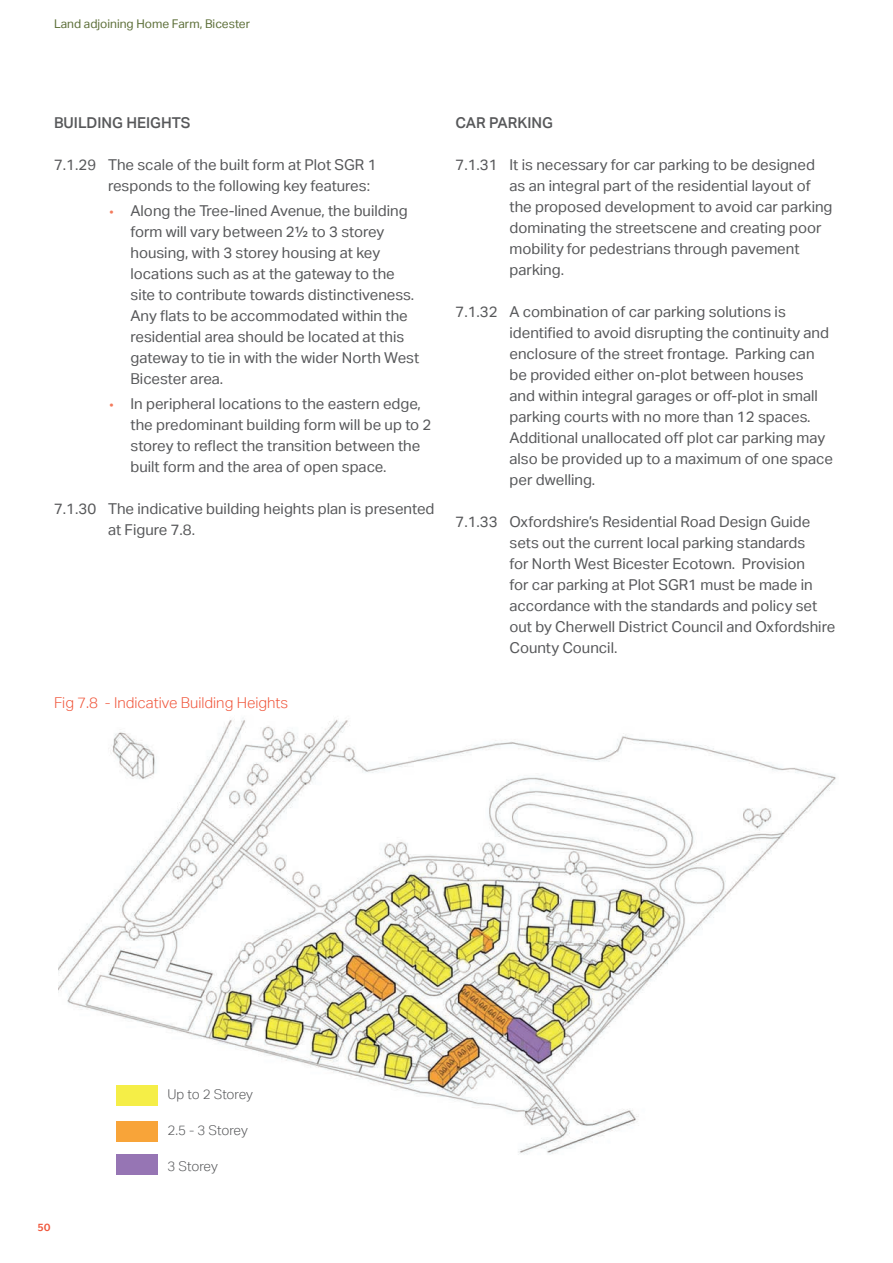
<style>
.page{position:relative;width:893px;height:1263px;background:#fff}
.page>*{position:absolute;margin:0;border:0;box-sizing:border-box;transform-origin:0 0}
.t1{font:15px/21px "Aktiv Grotesk";color:#57585a}
.t2{font:300 15px "Aktiv Grotesk";color:#f0563b}
.t3{font:500 15px "Aktiv Grotesk";color:#57585a}
.t4{font:300 13.5px "Aktiv Grotesk";color:#57585a}
.t5{font:12px "Aktiv Grotesk";color:#5d6f39}
.t6{font:700 12px "Mr Eaves XL San OT";color:#f0563b}
.s1{font-family:"Myriad Pro";color:#f37a5c}
</style>
<div class="page">
<img style="left:58px;top:718px;width:778px;height:437px">
<div style="left:116px;top:1085px;width:42px;height:20px;background:#f5ee47"></div>
<div style="left:116px;top:1121px;width:42px;height:20px;background:#f8a439"></div>
<div style="left:116px;top:1154px;width:42px;height:21px;background:#9675b4"></div>
<p class="t5" style="left:54px;top:17px;width:198px">Land adjoining Home Farm, Bicester</p>
<p class="t3" style="left:54px;top:113px;width:138px">BUILDING HEIGHTS</p>
<p class="t1" style="left:108px;top:154px;width:270px;text-indent:-54px">7.1.29 The scale of the built form at Plot SGR 1 responds to the following key features:</p>
<p class="t1" style="left:130px;top:200px;width:290px;text-indent:-21px"><span class="s1">•</span> Along the Tree-lined Avenue, the building form will vary between 2½ to 3 storey housing, with 3 storey housing at key locations such as at the gateway to the site to contribute towards distinctiveness.<br>Any flats to be accommodated within the residential area should be located at this gateway to tie in with the wider North West Bicester area.</p>
<p class="t1" style="left:130px;top:393px;width:302px;text-indent:-21px"><span class="s1">•</span> In peripheral locations to the eastern edge, the predominant building form will be up to 2 storey to reflect the transition between the built form and the area of open space.</p>
<p class="t1" style="left:108px;top:498px;width:328px;text-indent:-54px">7.1.30 The indicative building heights plan is presented at Figure 7.8.</p>
<p class="t2" style="left:54px;top:694px;width:236px">Fig 7.8 - Indicative Building Heights</p>
<p class="t3" style="left:455px;top:113px;width:99px">CAR PARKING</p>
<p class="t1" style="left:509px;top:154px;width:324px;text-indent:-54px">7.1.31 It is necessary for car parking to be designed as an integral part of the residential layout of the proposed development to avoid car parking dominating the streetscene and creating poor mobility for pedestrians through pavement parking.</p>
<p class="t1" style="left:509px;top:301px;width:325px;text-indent:-54px">7.1.32 A combination of car parking solutions is identified to avoid disrupting the continuity and enclosure of the street frontage. Parking can be provided either on-plot between houses<br>and within integral garages or off-plot in small parking courts with no more than 12 spaces.<br>Additional unallocated off plot car parking may also be provided up to a maximum of one space per dwelling.</p>
<p class="t1" style="left:509px;top:511px;width:327px;text-indent:-54px">7.1.33 Oxfordshire’s Residential Road Design Guide sets out the current local parking standards<br>for North West Bicester Ecotown. Provision<br>for car parking at Plot SGR1 must be made in accordance with the standards and policy set out by Cherwell District Council and Oxfordshire County Council.</p>
<p class="t6" style="left:38px;top:1221px;width:14px">50</p>
<p class="t4" style="left:167px;top:1087px;width:87px">Up to 2 Storey</p>
<p class="t4" style="left:167px;top:1123px;width:82px">2.5 - 3 Storey</p>
<p class="t4" style="left:167px;top:1159px;width:52px">3 Storey</p>
</div>
